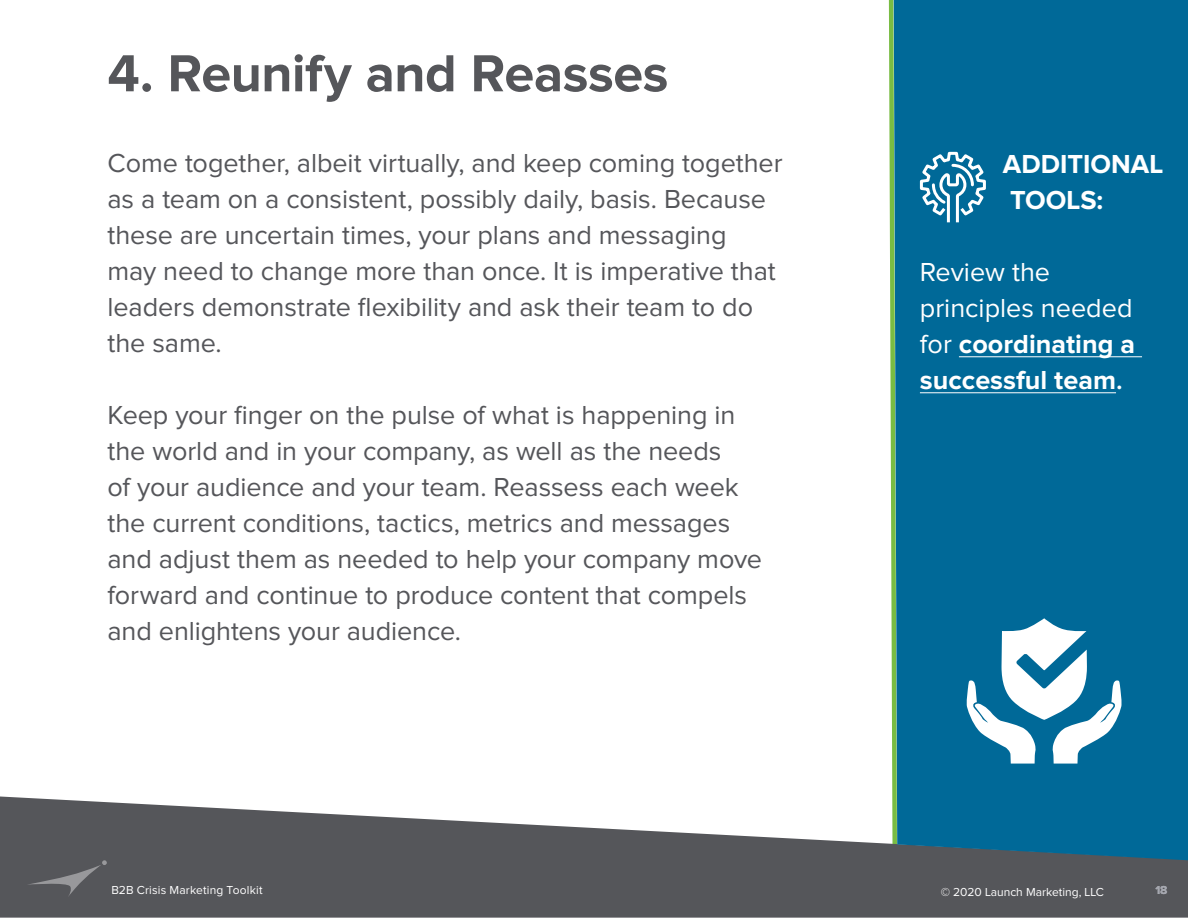
<style>
.page{position:relative;width:1188px;height:918px;background:#fff}
.page>*{position:absolute;margin:0;border:0;box-sizing:border-box;transform-origin:0 0}
.t1{font:700 54px "Proxima Nova";letter-spacing:-.01em;color:#55565a}
.t2{font:27px/36px "Proxima Nova";letter-spacing:-.005em;color:#55565a}
.t3{font:27px/36px "Proxima Nova";color:#fff}
.t4{font:700 27px/36px "Proxima Nova";color:#fff}
.t5{font:12px "Proxima Nova";color:#fff}
.t6{font:700 12px "Proxima Nova";color:#a6a8b0}
.s1{font-weight:700}
.s2{font-weight:600}
</style>
<div class="page">
<svg style="left:0;top:796px;width:1188px;height:122px;fill:#55565a"></svg>
<svg style="left:27px;top:860px;width:80px;height:38px;background:#5e5f63"></svg>
<div style="left:894px;top:0;width:294px;height:860px;background:#006998"></div>
<hr style="left:959px;top:357px;width:183px;height:1px;background:#fff">
<hr style="left:920px;top:393px;width:196px;height:1px;background:#fff">
<svg style="left:918px;top:150px;width:69px;height:75px"></svg>
<svg style="left:966px;top:618px;width:156px;height:146px"></svg>
<h1 class="t1" style="left:107px;top:43px;width:562px">4. Reunify and Reasses</h1>
<p class="t2" style="left:107px;top:146px;width:677px">Come together, albeit virtually, and keep coming together as a team on a consistent, possibly daily, basis. Because these are uncertain times, your plans and messaging<br>may need to change more than once. It is imperative that leaders demonstrate flexibility and ask their team to do the same.</p>
<p class="t2" style="left:107px;top:398px;width:656px">Keep your finger on the pulse of what is happening in the world and in your company, as well as the needs<br>of your audience and your team. Reassess each week the current conditions, tactics, metrics and messages and adjust them as needed to help your company move forward and continue to produce content that compels and enlightens your audience.</p>
<p class="t4" style="left:1003px;top:147px;width:162px">ADDITIONAL<br>TOOLS:</p>
<p class="t3" style="left:920px;top:255px;width:217px">Review the principles needed for <span class="s1">coordinating a successful team</span><span class="s2">.</span></p>
<p class="t5" style="left:111px;top:884px;width:153px">B2B Crisis Marketing Toolkit</p>
<p class="t5" style="left:941px;top:885px;width:165px">© 2020 Launch Marketing, LLC</p>
<p class="t6" style="left:1155px;top:884px;width:14px">18</p>
</div>
